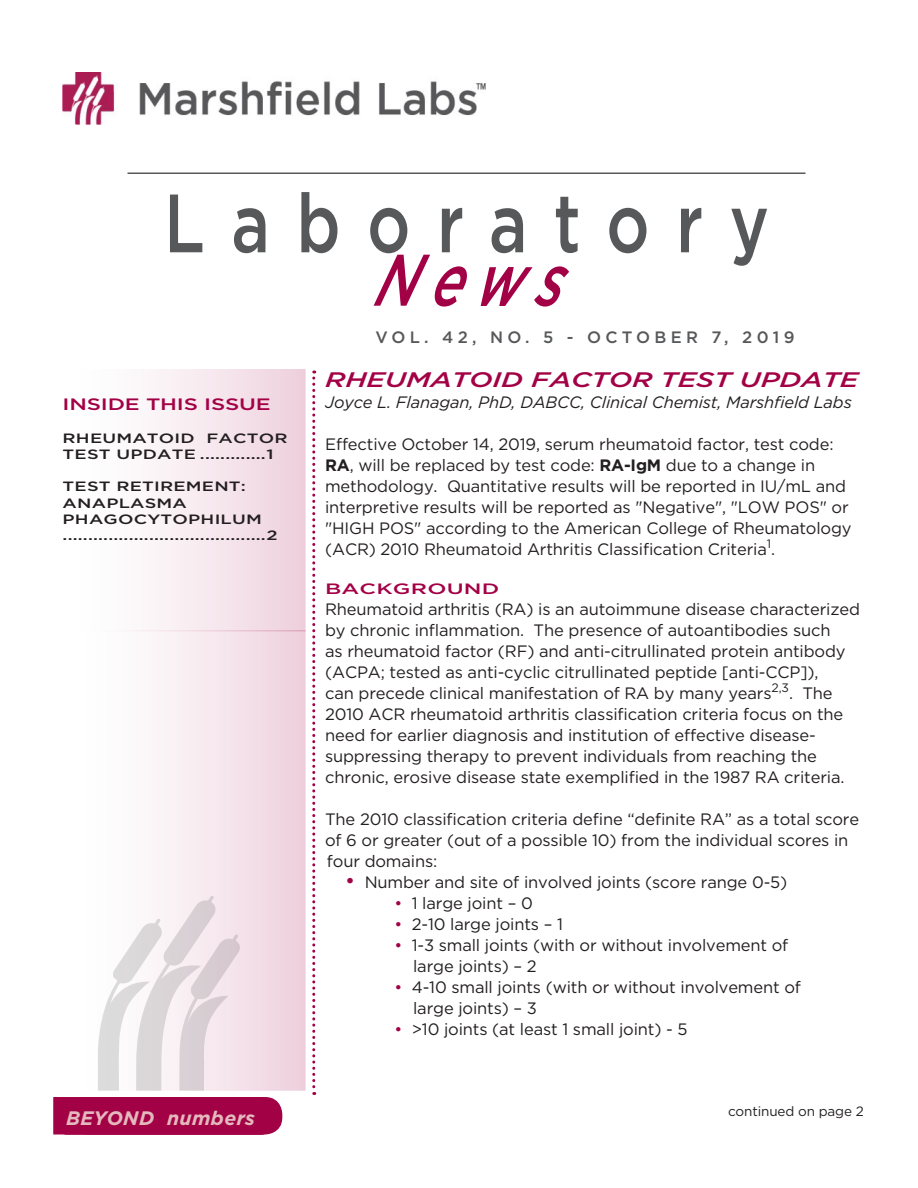
<style>
.page{position:relative;width:918px;height:1188px;background:#fff}
.page>*{position:absolute;margin:0;border:0;box-sizing:border-box;transform-origin:0 0}
.t1{font:500 82.5px "Gotham";letter-spacing:.4em;color:#57585a;scale:.8 1}
.t2{font:italic 500 72.9px "Gotham";color:#a30146;scale:.74 1}
.t3{font:italic 500 21px "Gotham";letter-spacing:-.01em;color:#a30146;scale:1.35 1}
.t4{font:italic 700 19.5px "Gotham";letter-spacing:.02em;color:#e3b9bd}
.Body{font:16.5px/21px "Gotham";letter-spacing:-.01em;color:#231f20}
.t5{font:italic 16.5px "Gotham";letter-spacing:-.01em;color:#231f20}
.t6{font:500 16.5px "Gotham";letter-spacing:.26em;color:#57585a}
.t7{font:500 16.5px "Gotham";letter-spacing:-.01em;color:#a30146;scale:1.35 1}
.Body-2{font:500 15px "Gotham";letter-spacing:.01em;color:#a30146;scale:1.5 1}
.t8{font:500 13.5px/16.2px "Gotham";letter-spacing:.01em;color:#231f20;scale:1.35 1}
.t9{font:13.5px "Gotham";letter-spacing:-.01em;color:#231f20}
.s1{font-weight:700}
.s2{font-size:21px;color:#a30146}
.s3{color:#a30146}
</style>
<div class="page">
<div style="left:56px;top:369px;width:250px;height:263px;background:linear-gradient(to right,#fff,#efd3df)"></div>
<img style="left:63px;top:72px;width:423px;height:52px">
<div style="left:63px;top:630px;width:243px;height:461px;background:linear-gradient(to right,#fff,#efd3df)"></div>
<div style="left:53px;top:1097px;width:211px;height:38px;background:#a30146;border:2px solid #a30146"></div>
<div style="left:72px;top:1098px;width:210px;height:36px;background:#a30146;border-radius:16px"></div>
<div style="left:71px;top:1097px;width:211px;height:38px;border:2px solid #a30146;border-radius:16px"></div>
<div style="left:65px;top:1108px;width:197px;height:26px;background:#a30146"></div>
<div style="left:65px;top:1108px;width:198px;height:27px;border:2px solid #a30146"></div>
<hr style="left:128px;top:172px;width:678px;height:2px;background:#57585a">
<svg style="left:95px;top:896px;width:145px;height:195px"></svg>
<svg style="left:312px;top:370px;width:3px;height:725px"></svg>
<p class="t1" style="left:164px;top:169px;width:758px">Laboratory</p>
<p class="t2" style="left:373px;top:232px;width:289px">News</p>
<p class="t6" style="left:376px;top:327px;width:420px">VOL. 42, NO. 5 - OCTOBER 7, 2019</p>
<p class="t7" style="left:63px;top:394px;width:156px">INSIDE THIS ISSUE</p>
<p class="t8" style="left:63px;top:430px;width:168px">RHEUMATOID FACTOR<br>TEST UPDATE .............1</p>
<p class="t8" style="left:63px;top:478px;width:161px">TEST RETIREMENT:<br>ANAPLASMA<br>PHAGOCYTOPHILUM ........................................2</p>
<p class="t3" style="left:325px;top:366px;width:397px">RHEUMATOID FACTOR TEST UPDATE</p>
<p class="t5" style="left:325px;top:392px;width:528px">Joyce L. Flanagan, PhD, DABCC, Clinical Chemist, Marshfield Labs</p>
<p class="Body" style="left:325px;top:434px;width:528px">Effective October 14, 2019, serum rheumatoid factor, test code:<br><span class="s1">RA</span>, will be replaced by test code: <span class="s1">RA-IgM</span> due to a change in methodology. Quantitative results will be reported in IU/mL and interpretive results will be reported as "Negative", "LOW POS" or "HIGH POS" according to the American College of Rheumatology (ACR) 2010 Rheumatoid Arthritis Classification Criteria<sup>1</sup>.</p>
<p class="Body-2" style="left:325px;top:579px;width:118px">BACKGROUND</p>
<p class="Body" style="left:325px;top:599px;width:536px">Rheumatoid arthritis (RA) is an autoimmune disease characterized by chronic inflammation. The presence of autoantibodies such<br>as rheumatoid factor (RF) and anti-citrullinated protein antibody (ACPA; tested as anti-cyclic citrullinated peptide [anti-CCP]),<br>can precede clinical manifestation of RA by many years<sup>2,3</sup>. The 2010 ACR rheumatoid arthritis classification criteria focus on the need for earlier diagnosis and institution of effective disease&shy;suppressing therapy to prevent individuals from reaching the chronic, erosive disease state exemplified in the 1987 RA criteria.</p>
<p class="Body" style="left:325px;top:809px;width:536px">The 2010 classification criteria define “definite RA” as a total score of 6 or greater (out of a possible 10) from the individual scores in four domains:</p>
<p class="Body" style="left:345px;top:872px;width:444px"><span class="s2">•</span> Number and site of involved joints (score range 0-5)</p>
<p class="Body" style="left:394px;top:893px;width:140px"><span class="s3">•</span> 1 large joint – 0</p>
<p class="Body" style="left:395px;top:914px;width:170px"><span class="s3">•</span> 2-10 large joints – 1</p>
<p class="Body" style="left:394px;top:935px;width:395px"><span class="s3">•</span> 1-3 small joints (with or without involvement of</p>
<p class="Body" style="left:413px;top:956px;width:125px">large joints) – 2</p>
<p class="Body" style="left:394px;top:977px;width:408px"><span class="s3">•</span> 4-10 small joints (with or without involvement of</p>
<p class="Body" style="left:413px;top:998px;width:125px">large joints) – 3</p>
<p class="Body" style="left:394px;top:1019px;width:295px"><span class="s3">•</span> &gt;10 joints (at least 1 small joint) - 5</p>
<p class="t4" style="left:66px;top:1105px;width:190px">BEYOND numbers</p>
<p class="t9" style="left:728px;top:1103px;width:137px">continued on page 2</p>
</div>
